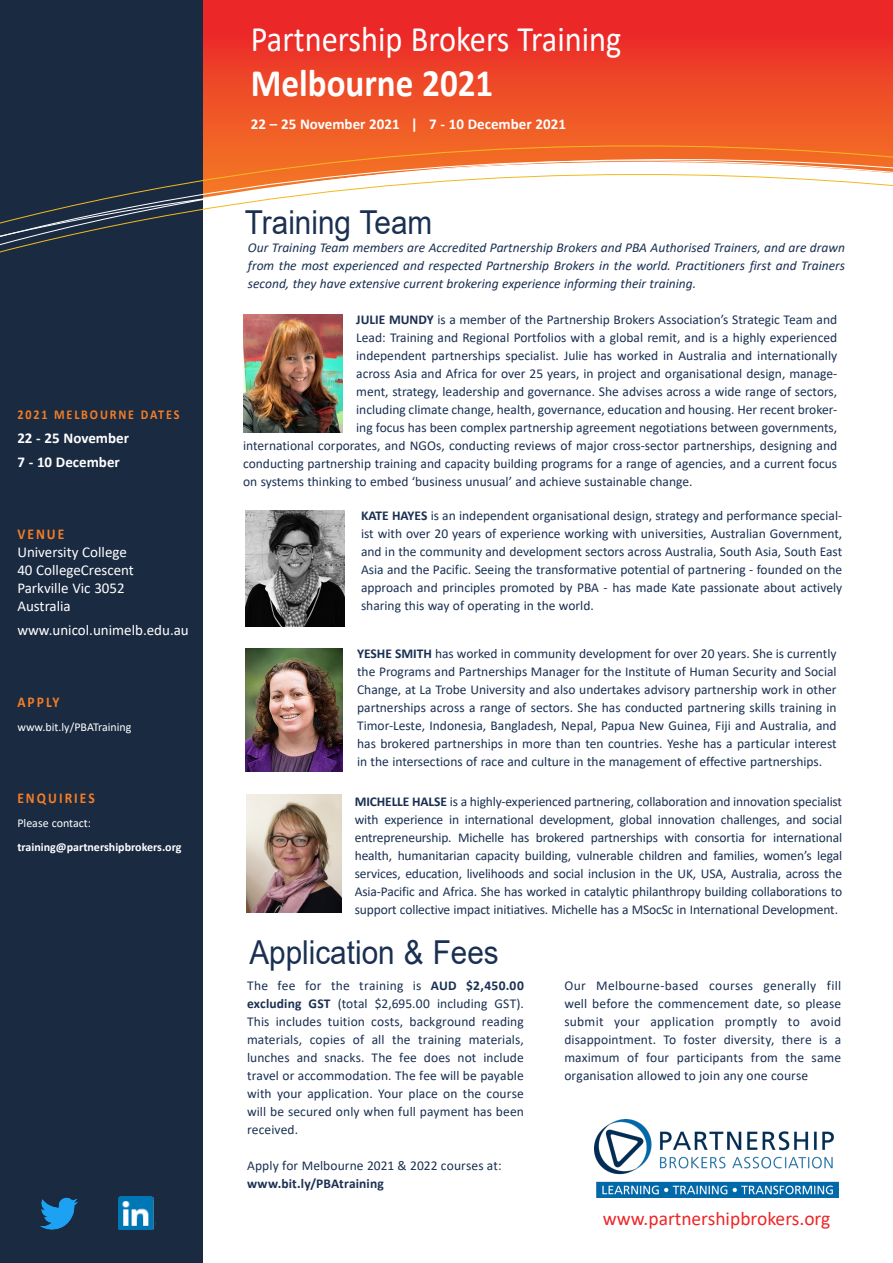
<style>
.page{position:relative;width:893px;height:1263px;background:#fff}
.page>*{position:absolute;margin:0;border:0;box-sizing:border-box;transform-origin:0 0}
.t1{font:700 39px "Calibri";color:#fff;scale:.9 1}
.t2{font:36px "Calibri";color:#fff;scale:.9 1}
.t3{font:33px "Arial";color:#1a3052;scale:.9 1}
.t4{font:19.5px "Calibri";color:#ee2628}
.t5{font:15px/18px "Calibri";color:#fff}
.t6{font:700 15px "Calibri";color:#fff}
.t7{font:700 15px "Calibri";letter-spacing:.15em;color:#f47d25;scale:.9 1}
.t8{font:13.5px/18px "Calibri";color:#1a3052;text-align:justify}
.t9{font:italic 13.5px/18px "Calibri";color:#1a3052;text-align:justify}
.t10{font:700 13.5px "Calibri";letter-spacing:.15em;color:#f47d25;scale:.9 1}
.t11{font:12px "Calibri";color:#fff}
.t12{font:700 12px "Calibri";color:#fff}
.s1{font-weight:700}
</style>
<div class="page">
<svg style="left:203px;top:0;width:690px;height:145px;background:#ed4127"></svg>
<div style="left:0;top:0;width:203px;height:1263px;background:#1a2a41"></div>
<svg style="left:0;top:145px;width:893px;height:108px"></svg>
<img style="left:244px;top:314px;width:99px;height:118px">
<img style="left:246px;top:510px;width:99px;height:117px">
<img style="left:246px;top:648px;width:96px;height:124px">
<img style="left:247px;top:795px;width:94px;height:118px">
<img style="left:594px;top:1119px;width:245px;height:78px">
<img style="left:119px;top:1196px;width:37px;height:34px">
<img style="left:40px;top:1197px;width:39px;height:33px">
<p class="t10" style="left:17px;top:405px;width:182px">2021 MELBOURNE DATES</p>
<p class="t6" style="left:17px;top:427px;width:113px">22 - 25 November</p>
<p class="t6" style="left:17px;top:451px;width:104px">7 - 10 December</p>
<p class="t7" style="left:17px;top:523px;width:54px">VENUE</p>
<p class="t5" style="left:17px;top:542px;width:111px">University College</p>
<p class="t5" style="left:17px;top:560px;width:118px">40 CollegeCrescent<br>Parkville Vic 3052<br>Australia</p>
<p class="t5" style="left:17px;top:620px;width:173px">www.unicol.unimelb.edu.au</p>
<p class="t7" style="left:17px;top:691px;width:48px">APPLY</p>
<p class="t11" style="left:17px;top:718px;width:116px">www.bit.ly/PBATraining</p>
<p class="t7" style="left:17px;top:787px;width:88px">ENQUIRIES</p>
<p class="t11" style="left:17px;top:814px;width:75px">Please contact:</p>
<p class="t12" style="left:17px;top:838px;width:166px">training@partnershipbrokers.org</p>
<p class="t2" style="left:251px;top:14px;width:413px">Partnership Brokers Training</p>
<p class="t1" style="left:251px;top:55px;width:271px">Melbourne 2021</p>
<p class="t6" style="left:251px;top:113px;width:317px">22 – 25 November 2021 | 7 - 10 December 2021</p>
<p class="t3" style="left:245px;top:200px;width:210px">Training Team</p>
<p class="t9" style="left:248px;top:238px;width:599px">Our Training Team members are Accredited Partnership Brokers and PBA Authorised Trainers, and are drawn from the most experienced and respected Partnership Brokers in the world. Practitioners first and Trainers second, they have extensive current brokering experience informing their training.</p>
<p class="t8" style="left:356px;top:310px;width:482px"><span class="s1">JULIE MUNDY</span> is a member of the Partnership Brokers Association’s Strategic Team and</p>
<p class="t8" style="left:356px;top:328px;width:482px">Lead: Training and Regional Portfolios with a global remit, and is a highly experienced</p>
<p class="t8" style="left:356px;top:346px;width:482px">independent partnerships specialist. Julie has worked in Australia and internationally</p>
<p class="t8" style="left:356px;top:364px;width:482px">across Asia and Africa for over 25 years, in project and organisational design, manage-</p>
<p class="t8" style="left:356px;top:382px;width:482px">ment, strategy, leadership and governance. She advises across a wide range of sectors,</p>
<p class="t8" style="left:356px;top:400px;width:482px">including climate change, health, governance, education and housing. Her recent broker-</p>
<p class="t8" style="left:356px;top:418px;width:482px">ing focus has been complex partnership agreement negotiations between governments,</p>
<p class="t8" style="left:243px;top:436px;width:596px">international corporates, and NGOs, conducting reviews of major cross-sector partnerships, designing and</p>
<p class="t8" style="left:243px;top:454px;width:596px">conducting partnership training and capacity building programs for a range of agencies, and a current focus</p>
<p class="t8" style="left:243px;top:472px;width:451px">on systems thinking to embed ‘business unusual’ and achieve sustainable change.</p>
<p class="t8" style="left:361px;top:506px;width:483px"><span class="s1">KATE HAYES</span> is an independent organisational design, strategy and performance special&shy;ist with over 20 years of experience working with universities, Australian Government, and in the community and development sectors across Australia, South Asia, South East Asia and the Pacific. Seeing the transformative potential of partnering - founded on the approach and principles promoted by PBA - has made Kate passionate about actively sharing this way of operating in the world.</p>
<p class="t8" style="left:357px;top:644px;width:481px"><span class="s1">YESHE SMITH</span> has worked in community development for over 20 years. She is currently the Programs and Partnerships Manager for the Institute of Human Security and Social Change, at La Trobe University and also undertakes advisory partnership work in other partnerships across a range of sectors. She has conducted partnering skills training in Timor-Leste, Indonesia, Bangladesh, Nepal, Papua New Guinea, Fiji and Australia, and has brokered partnerships in more than ten countries. Yeshe has a particular interest in the intersections of race and culture in the management of effective partnerships.</p>
<p class="t8" style="left:355px;top:792px;width:489px"><span class="s1">MICHELLE HALSE</span> is a highly-experienced partnering, collaboration and innovation specialist with experience in international development, global innovation challenges, and social entrepreneurship. Michelle has brokered partnerships with consortia for international health, humanitarian capacity building, vulnerable children and families, women’s legal services, education, livelihoods and social inclusion in the UK, USA, Australia, across the Asia-Pacific and Africa. She has worked in catalytic philanthropy building collaborations to support collective impact initiatives. Michelle has a MSocSc in International Development.</p>
<p class="t3" style="left:249px;top:929px;width:278px">Application &amp; Fees</p>
<p class="t8" style="left:247px;top:976px;width:278px">The fee for the training is <span class="s1">AUD $2,450.00 excluding GST</span> (total $2,695.00 including GST).<br>This includes tuition costs, background reading materials, copies of all the training materials, lunches and snacks. The fee does not include travel or accommodation. The fee will be payable with your application. Your place on the course will be secured only when full payment has been received.</p>
<p class="t8" style="left:247px;top:1156px;width:256px">Apply for Melbourne 2021 &amp; 2022 courses at: <span class="s1">www.bit.ly/PBAtraining</span></p>
<p class="t8" style="left:564px;top:976px;width:278px">Our Melbourne-based courses generally fill well before the commencement date, so please submit your application promptly to avoid disappointment. To foster diversity, there is a maximum of four participants from the same organisation allowed to join any one course</p>
<p class="t4" style="left:603px;top:1205px;width:229px">www.partnershipbrokers.org</p>
</div>
